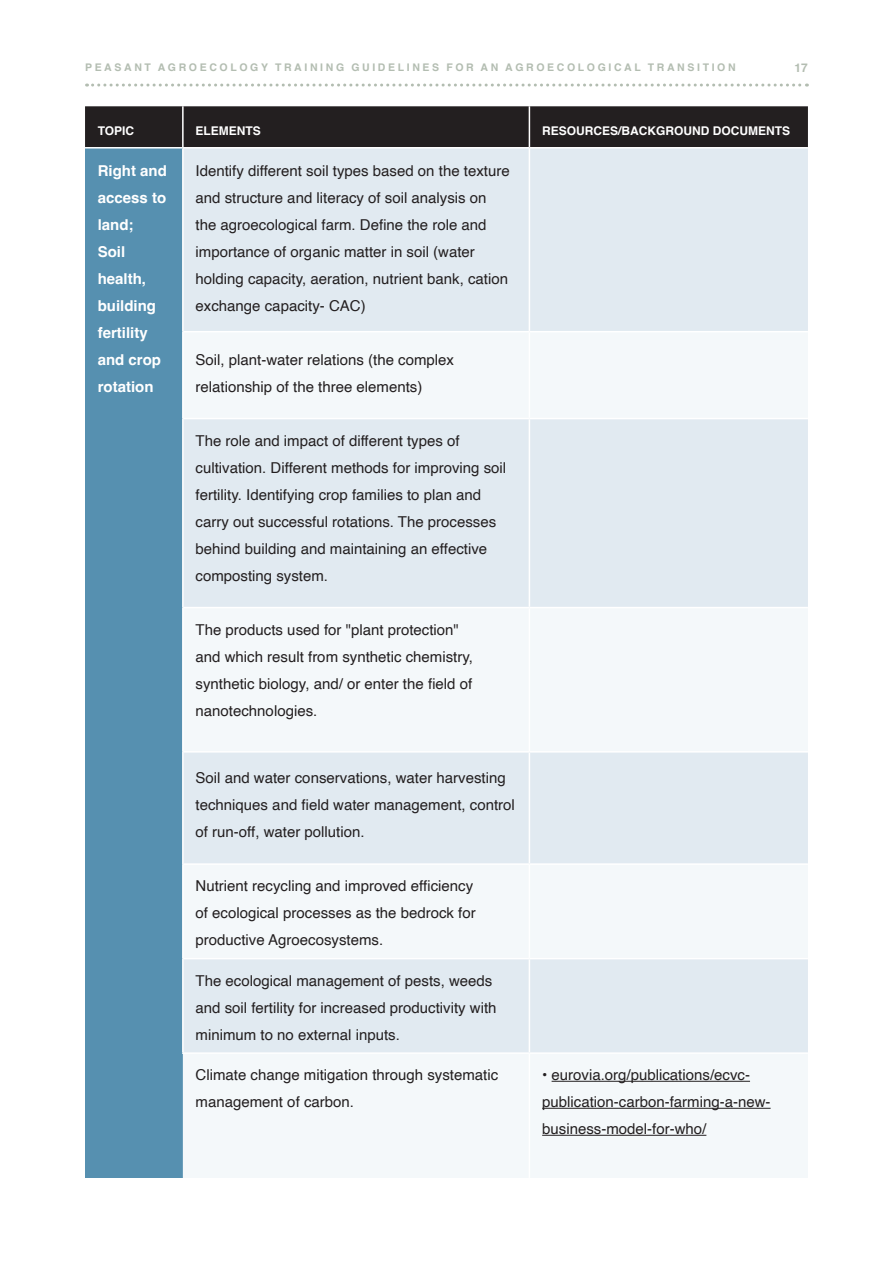
<style>
.page{position:relative;width:893px;height:1263px;background:#fff}
.page>*{position:absolute;margin:0;border:0;box-sizing:border-box;transform-origin:0 0}
.t1{font:15px/27px "Helvetica";color:#231f20}
.t2{font:700 15px/27px "Helvetica";color:#fff}
.t3{font:700 12px "Helvetica";color:#fff}
.t4{font:700 12px "Helvetica";color:#b3bdb1}
.t5{font:700 10.5px "Helvetica";letter-spacing:.25em;color:#b3bdb1}
.s1{font-weight:700}
</style>
<div class="page">
<svg style="left:87px;top:84px;width:720px;height:3px"></svg>
<div style="left:85px;top:106px;width:723px;height:41px;background:#231f20"></div>
<div style="left:85px;top:148px;width:98px;height:1030px;background:#5690b0"></div>
<div style="left:184px;top:149px;width:624px;height:182px;background:#e1eaf1"></div>
<svg style="left:183px;top:333px;width:625px;height:845px;fill:#f4f8fa"></svg>
<hr style="left:529px;top:106px;width:1px;height:41px;background:#fff">
<hr style="left:182px;top:106px;width:2px;height:41px;background:#fff">
<hr style="left:85px;top:147px;width:98px;height:2px;background:#fff">
<hr style="left:182px;top:149px;width:2px;height:183px;background:#fff">
<hr style="left:182px;top:332px;width:2px;height:87px;background:#fff">
<hr style="left:182px;top:419px;width:2px;height:189px;background:#fff">
<hr style="left:182px;top:608px;width:2px;height:144px;background:#fff">
<hr style="left:182px;top:752px;width:2px;height:112px;background:#fff">
<hr style="left:182px;top:864px;width:2px;height:95px;background:#fff">
<hr style="left:182px;top:959px;width:2px;height:93px;background:#fff">
<hr style="left:529px;top:149px;width:1px;height:182px;background:#fff">
<hr style="left:529px;top:332px;width:1px;height:86px;background:#fff">
<hr style="left:529px;top:419px;width:1px;height:188px;background:#fff">
<hr style="left:529px;top:608px;width:1px;height:143px;background:#fff">
<hr style="left:529px;top:752px;width:1px;height:111px;background:#fff">
<hr style="left:529px;top:865px;width:1px;height:93px;background:#fff">
<hr style="left:529px;top:959px;width:1px;height:93px;background:#fff">
<hr style="left:184px;top:418px;width:345px;height:1px;background:#fff">
<hr style="left:529px;top:418px;width:279px;height:1px;background:#fff">
<hr style="left:184px;top:607px;width:345px;height:1px;background:#fff">
<hr style="left:529px;top:607px;width:279px;height:1px;background:#fff">
<hr style="left:184px;top:751px;width:345px;height:1px;background:#fff">
<hr style="left:529px;top:751px;width:279px;height:1px;background:#fff">
<hr style="left:184px;top:863px;width:345px;height:2px;background:#fff">
<hr style="left:529px;top:863px;width:279px;height:2px;background:#fff">
<hr style="left:184px;top:958px;width:345px;height:1px;background:#fff">
<hr style="left:529px;top:958px;width:279px;height:1px;background:#fff">
<hr style="left:182px;top:1052px;width:347px;height:2px;background:#fff">
<hr style="left:529px;top:1052px;width:279px;height:2px;background:#fff">
<hr style="left:529px;top:1054px;width:1px;height:124px;background:#fff">
<hr style="left:552px;top:1081px;width:198px;height:1px;background:#231f20">
<hr style="left:542px;top:1108px;width:229px;height:1px;background:#231f20">
<hr style="left:542px;top:1135px;width:164px;height:1px;background:#231f20">
<p class="t5" style="left:85px;top:61px;width:652px">PEASANT AGROECOLOGY TRAINING GUIDELINES FOR AN AGROECOLOGICAL TRANSITION</p>
<p class="t4" style="left:795px;top:60px;width:15px">17</p>
<p class="t3" style="left:98px;top:123px;width:38px">TOPIC</p>
<p class="t3" style="left:196px;top:123px;width:67px">ELEMENTS</p>
<p class="t3" style="left:542px;top:123px;width:249px">RESOURCES/BACKGROUND DOCUMENTS</p>
<p class="t2" style="left:98px;top:158px;width:71px">Right and access to land;<br>Soil health, building fertility and crop rotation</p>
<p class="t1" style="left:196px;top:157px;width:316px">Identify different soil types based on the texture and structure and literacy of soil analysis on the agroecological farm. Define the role and importance of organic matter in soil (water holding capacity, aeration, nutrient bank, cation exchange capacity- CAC)</p>
<p class="t1" style="left:196px;top:346px;width:260px">Soil, plant-water relations (the complex relationship of the three elements)</p>
<p class="t1" style="left:196px;top:427px;width:312px">The role and impact of different types of cultivation. Different methods for improving soil fertility. Identifying crop families to plan and carry out successful rotations. The processes behind building and maintaining an effective composting system.</p>
<p class="t1" style="left:196px;top:616px;width:279px">The products used for "plant protection" and which result from synthetic chemistry, synthetic biology, and/ or enter the field of nanotechnologies.</p>
<p class="t1" style="left:196px;top:765px;width:321px">Soil and water conservations, water harvesting techniques and field water management, control of run-off, water pollution.</p>
<p class="t1" style="left:196px;top:873px;width:282px">Nutrient recycling and improved efficiency of ecological processes as the bedrock for productive Agroecosystems.</p>
<p class="t1" style="left:196px;top:967px;width:302px">The ecological management of pests, weeds and soil fertility for increased productivity with minimum to no external inputs.</p>
<p class="t1" style="left:196px;top:1062px;width:304px">Climate change mitigation through systematic management of carbon.</p>
<p class="t1" style="left:542px;top:1062px;width:230px"><span class="s1">•</span> eurovia.org/publications/ecvc&shy;publication-carbon-farming-a-new&shy;business-model-for-who/</p>
</div>
